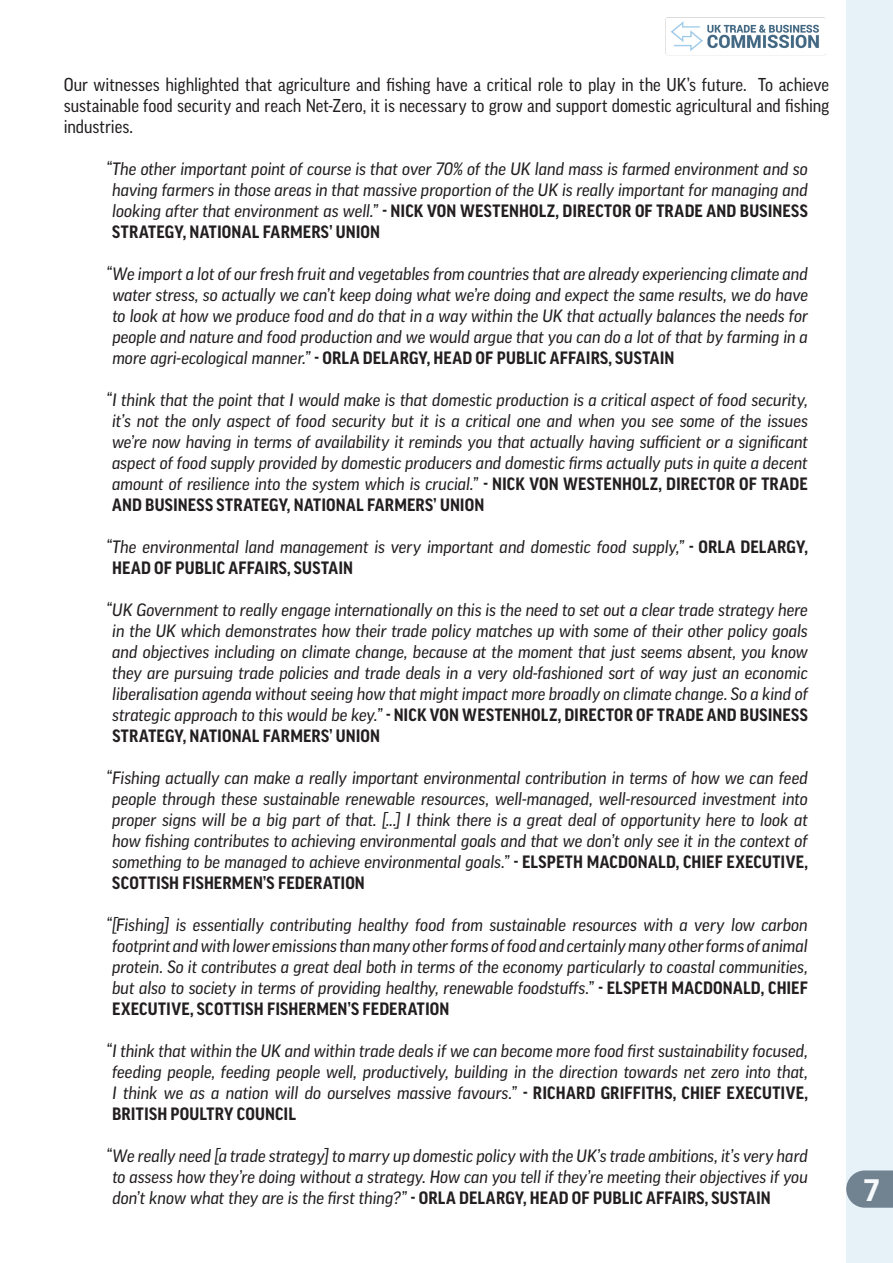
<style>
.page{position:relative;width:893px;height:1263px;background:#fff}
.page>*{position:absolute;margin:0;border:0;box-sizing:border-box;transform-origin:0 0}
.t1{font:700 30px "Good Pro";color:#fff}
.Body_Copy{font:18px/21px "Good Pro Narr News";color:#231f20;text-align:justify}
.Italic_bodycopy_inde{font:italic 17.25px/21px "Good Pro News";letter-spacing:-.005em;color:#231f20;text-align:justify}
.s1{font-family:"Good Pro Narr";font-weight:700;font-style:normal}
</style>
<div class="page">
<div style="left:846px;top:0;width:47px;height:1263px;background:#e6f1f8"></div>
<img style="left:665px;top:17px;width:161px;height:39px">
<svg style="left:846px;top:1170px;width:47px;height:38px;background:#7d8e9b"></svg>
<p class="Body_Copy" style="left:64px;top:74px;width:767px">Our witnesses highlighted that agriculture and fishing have a critical role to play in the UK’s future. To achieve sustainable food security and reach Net-Zero, it is necessary to grow and support domestic agricultural and fishing industries.</p>
<p class="Italic_bodycopy_inde" style="left:112px;top:159px;width:697px;text-indent:-6px">“The other important point of course is that over 70% of the UK land mass is farmed environment and so having farmers in those areas in that massive proportion of the UK is really important for managing and looking after that environment as well.” <span class="s1">- NICK VON WESTENHOLZ, DIRECTOR OF TRADE AND BUSINESS STRATEGY, NATIONAL FARMERS’ UNION</span></p>
<p class="Italic_bodycopy_inde" style="left:112px;top:264px;width:697px;text-indent:-6px">“We import a lot of our fresh fruit and vegetables from countries that are already experiencing climate and water stress, so actually we can’t keep doing what we’re doing and expect the same results, we do have to look at how we produce food and do that in a way within the UK that actually balances the needs for people and nature and food production and we would argue that you can do a lot of that by farming in a more agri-ecological manner.” <span class="s1">- ORLA DELARGY, HEAD OF PUBLIC AFFAIRS, SUSTAIN</span></p>
<p class="Italic_bodycopy_inde" style="left:112px;top:390px;width:697px;text-indent:-6px">“I think that the point that I would make is that domestic production is a critical aspect of food security, it’s not the only aspect of food security but it is a critical one and when you see some of the issues we’re now having in terms of availability it reminds you that actually having sufficient or a significant aspect of food supply provided by domestic producers and domestic firms actually puts in quite a decent amount of resilience into the system which is crucial.” <span class="s1">- NICK VON WESTENHOLZ, DIRECTOR OF TRADE AND BUSINESS STRATEGY, NATIONAL FARMERS’ UNION</span></p>
<p class="Italic_bodycopy_inde" style="left:112px;top:537px;width:697px;text-indent:-6px">“The environmental land management is very important and domestic food supply,” <span class="s1">- ORLA DELARGY,<br>HEAD OF PUBLIC AFFAIRS, SUSTAIN</span></p>
<p class="Italic_bodycopy_inde" style="left:112px;top:600px;width:697px;text-indent:-6px">“UK Government to really engage internationally on this is the need to set out a clear trade strategy here in the UK which demonstrates how their trade policy matches up with some of their other policy goals and objectives including on climate change, because at the moment that just seems absent, you know they are pursuing trade policies and trade deals in a very old-fashioned sort of way just an economic liberalisation agenda without seeing how that might impact more broadly on climate change. So a kind of strategic approach to this would be key.” <span class="s1">- NICK VON WESTENHOLZ, DIRECTOR OF TRADE AND BUSINESS STRATEGY, NATIONAL FARMERS’ UNION</span></p>
<p class="Italic_bodycopy_inde" style="left:112px;top:768px;width:697px;text-indent:-6px">“Fishing actually can make a really important environmental contribution in terms of how we can feed people through these sustainable renewable resources, well-managed, well-resourced investment into proper signs will be a big part of that. [...] I think there is a great deal of opportunity here to look at how fishing contributes to achieving environmental goals and that we don’t only see it in the context of something to be managed to achieve environmental goals.” <span class="s1">- ELSPETH MACDONALD, CHIEF EXECUTIVE, SCOTTISH FISHERMEN’S FEDERATION</span></p>
<p class="Italic_bodycopy_inde" style="left:112px;top:915px;width:697px;text-indent:-6px">“[Fishing] is essentially contributing healthy food from sustainable resources with a very low carbon footprint and with lower emissions than many other forms of food and certainly many other forms of animal protein. So it contributes a great deal both in terms of the economy particularly to coastal communities, but also to society in terms of providing healthy, renewable foodstuffs.” <span class="s1">- ELSPETH MACDONALD, CHIEF EXECUTIVE, SCOTTISH FISHERMEN’S FEDERATION</span></p>
<p class="Italic_bodycopy_inde" style="left:112px;top:1041px;width:697px;text-indent:-6px">“I think that within the UK and within trade deals if we can become more food first sustainability focused, feeding people, feeding people well, productively, building in the direction towards net zero into that, I think we as a nation will do ourselves massive favours.” <span class="s1">- RICHARD GRIFFITHS, CHIEF EXECUTIVE, BRITISH POULTRY COUNCIL</span></p>
<p class="Italic_bodycopy_inde" style="left:112px;top:1146px;width:697px;text-indent:-6px">“We really need [a trade strategy] to marry up domestic policy with the UK’s trade ambitions, it’s very hard to assess how they’re doing without a strategy. How can you tell if they’re meeting their objectives if you don’t know what they are is the first thing?” <span class="s1">- ORLA DELARGY, HEAD OF PUBLIC AFFAIRS, SUSTAIN</span></p>
<h1 class="t1" style="left:864px;top:1173px;width:16px">7</h1>
</div>
